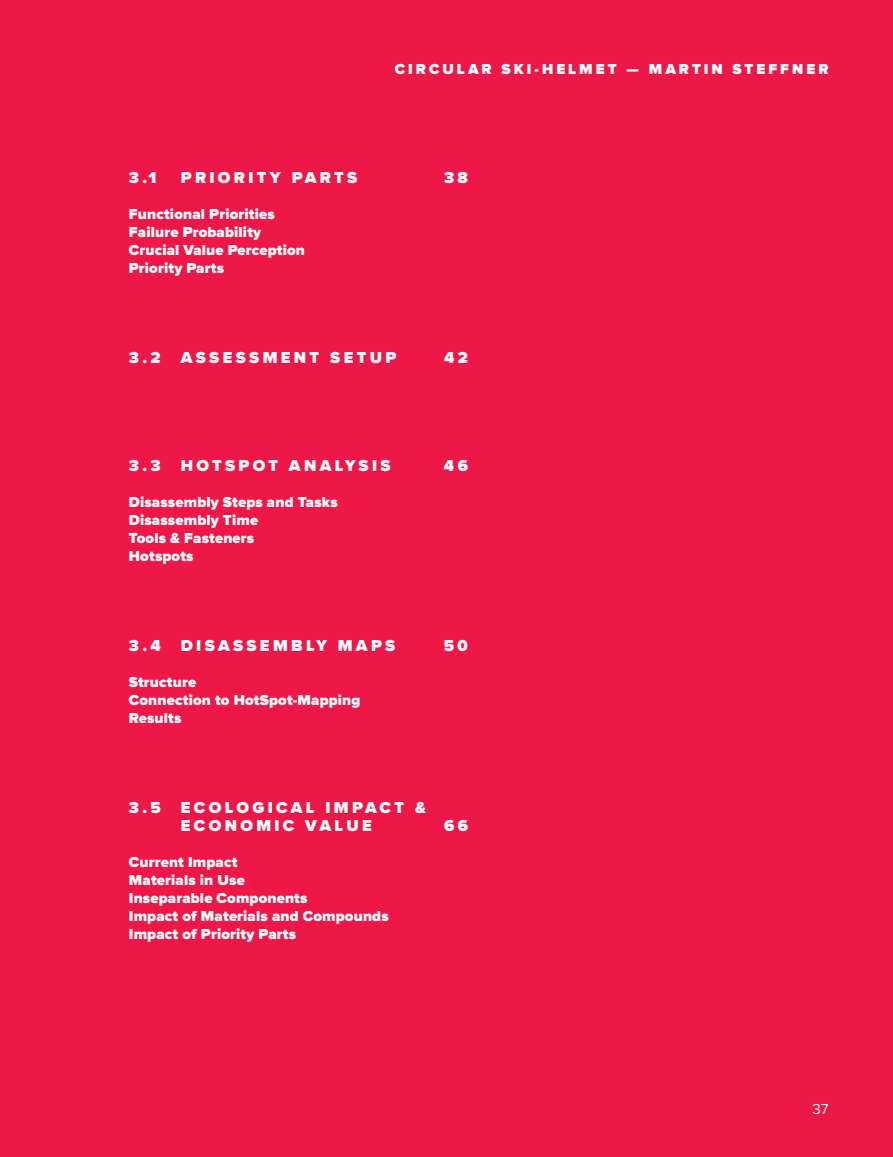
<style>
.page{position:relative;width:893px;height:1157px;background:#ed1847}
.page>*{position:absolute;margin:0;border:0;box-sizing:border-box;transform-origin:0 0}
.t1{font:900 16.5px/18px "Proxima Nova Atomic";letter-spacing:.2em;color:#fff;text-align:center}
.t2{font:900 15px/18px "Proxima Nova";letter-spacing:.01em;color:#fff}
.t3{font:900 15px "Proxima Nova";letter-spacing:.2em;color:#fff}
.t4{font:15px "Proxima Nova";color:#fff}
</style>
<div class="page">
<p class="t3" style="left:395px;top:61px;width:435px">CIRCULAR SKI-HELMET — MARTIN STEFFNER</p>
<p class="t1" style="left:129px;top:168px;width:29px">3.1</p>
<p class="t1" style="left:181px;top:168px;width:178px">PRIORITY PARTS</p>
<p class="t1" style="left:444px;top:168px;width:25px">38</p>
<p class="t2" style="left:129px;top:205px;width:178px">Functional Priorities<br>Failure Probability<br>Crucial Value Perception<br>Priority Parts</p>
<p class="t1" style="left:129px;top:348px;width:269px">3.2 ASSESSMENT SETUP</p>
<p class="t1" style="left:444px;top:348px;width:25px">42</p>
<p class="t1" style="left:129px;top:456px;width:263px">3.3 HOTSPOT ANALYSIS</p>
<p class="t1" style="left:444px;top:456px;width:26px">46</p>
<p class="t2" style="left:129px;top:493px;width:210px">Disassembly Steps and Tasks<br>Disassembly Time<br>Tools &amp; Fasteners<br>Hotspots</p>
<p class="t1" style="left:129px;top:636px;width:268px">3.4 DISASSEMBLY MAPS</p>
<p class="t1" style="left:444px;top:636px;width:25px">50</p>
<p class="t2" style="left:129px;top:673px;width:233px">Structure<br>Connection to HotSpot-Mapping<br>Results</p>
<p class="t1" style="left:129px;top:798px;width:298px">3.5 ECOLOGICAL IMPACT &amp;<br>ECONOMIC VALUE</p>
<p class="t2" style="left:129px;top:853px;width:261px">Current Impact<br>Materials in Use<br>Inseparable Components<br>Impact of Materials and Compounds<br>Impact of Priority Parts</p>
<p class="t1" style="left:444px;top:816px;width:25px">66</p>
<p class="t4" style="left:812px;top:1100px;width:18px">37</p>
</div>
